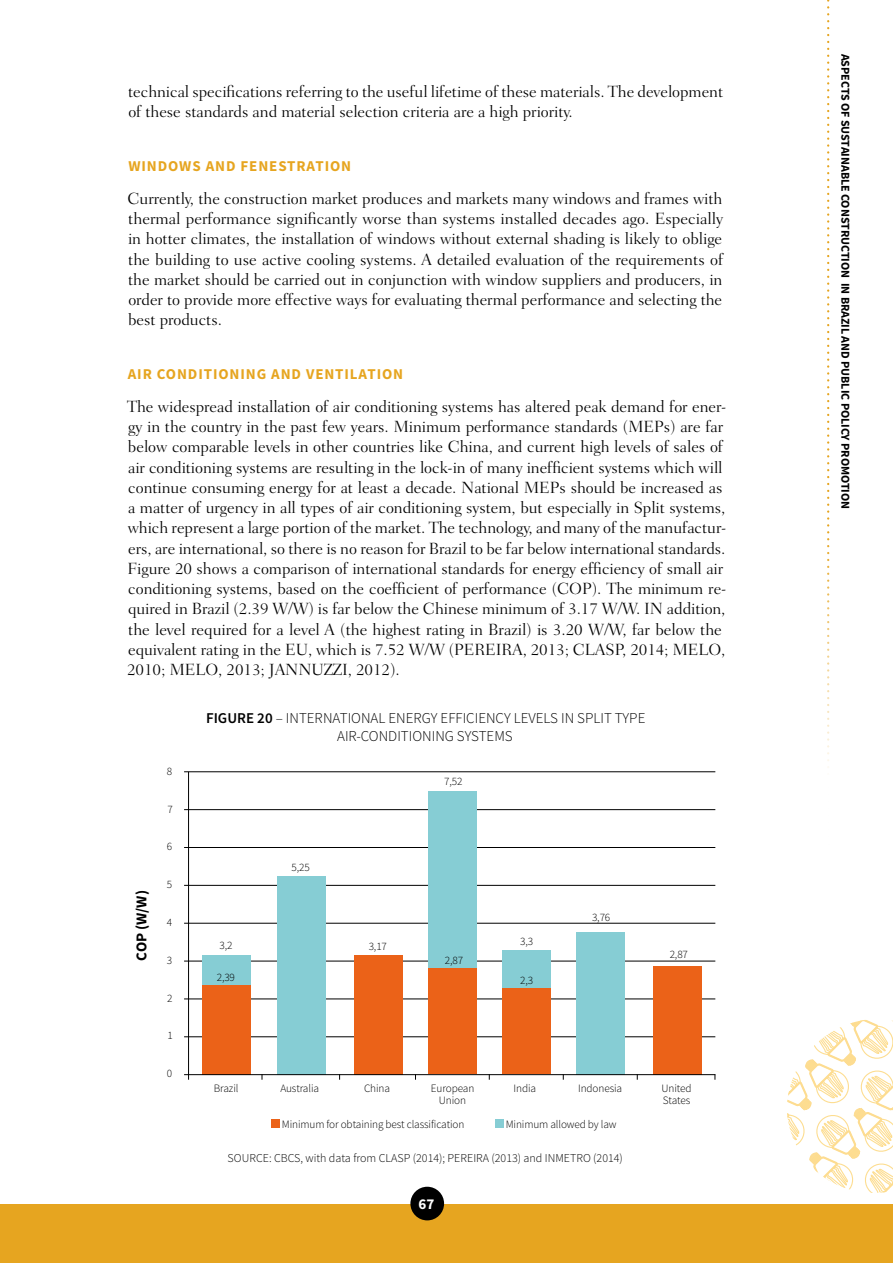
<style>
.page{position:relative;width:893px;height:1263px;background:#fff}
.page>*{position:absolute;margin:0;border:0;box-sizing:border-box;transform-origin:0 0}
.t1{font:300 16.5px/20.2px "Fairfield LT Std";letter-spacing:-.005em;color:#000}
.t2{font:300 15px/18px "Source Sans Pro";color:#000;text-align:center}
.t3{font:700 15px "Source Sans Pro";letter-spacing:.06em;color:#e6a520}
.t4{font:700 15px "Source Sans Pro";color:#000}
.t5{font:700 15px "Source Sans Pro";color:#fff}
.t6{font:300 12px "Source Sans Pro";color:#000}
.t7{font:700 12px "Source Sans Pro";letter-spacing:-.005em;color:#000}
.t8{font:300 11.25px/12px "Source Sans Pro";letter-spacing:-.01em;color:#000;text-align:center}
.s1{font-weight:600}
</style>
<div class="page">
<svg style="left:787px;top:1020px;width:106px;height:173px"></svg>
<div style="left:0;top:1204px;width:893px;height:59px;background:#e6a520"></div>
<svg style="left:827px;top:0;width:2px;height:768px"></svg>
<div style="left:410px;top:1187px;width:34px;height:33px;background:#000;border-radius:50%"></div>
<hr style="left:188px;top:772px;width:1px;height:308px;background:#000">
<hr style="left:184px;top:1036px;width:531px;height:1px;background:#000">
<hr style="left:184px;top:998px;width:531px;height:1px;background:#000">
<hr style="left:184px;top:961px;width:531px;height:1px;background:#000">
<hr style="left:184px;top:923px;width:531px;height:1px;background:#000">
<hr style="left:184px;top:885px;width:531px;height:1px;background:#000">
<hr style="left:184px;top:847px;width:531px;height:1px;background:#000">
<hr style="left:184px;top:771px;width:531px;height:1px;background:#000">
<hr style="left:184px;top:809px;width:531px;height:1px;background:#000">
<div style="left:271px;top:1120px;width:9px;height:8px;background:#eb6218"></div>
<div style="left:495px;top:1120px;width:9px;height:8px;background:#86cdd4"></div>
<div style="left:202px;top:984px;width:49px;height:91px;background:#eb6218"></div>
<div style="left:428px;top:967px;width:48px;height:107px;background:#eb6218"></div>
<div style="left:502px;top:987px;width:49px;height:87px;background:#eb6218"></div>
<div style="left:653px;top:966px;width:49px;height:108px;background:#eb6218"></div>
<div style="left:354px;top:955px;width:48px;height:120px;background:#eb6218"></div>
<div style="left:577px;top:932px;width:48px;height:143px;background:#86cdd4"></div>
<div style="left:277px;top:876px;width:49px;height:199px;background:#86cdd4"></div>
<div style="left:202px;top:955px;width:49px;height:29px;background:#86cdd4"></div>
<div style="left:428px;top:791px;width:48px;height:176px;background:#86cdd4"></div>
<div style="left:502px;top:950px;width:49px;height:38px;background:#86cdd4"></div>
<hr style="left:184px;top:1074px;width:531px;height:1px;background:#000">
<p class="t1" style="left:128px;top:82px;width:596px">technical specifications referring to the useful lifetime of these materials. The development of these standards and material selection criteria are a high priority.</p>
<p class="t3" style="left:128px;top:156px;width:224px">WINDOWS AND FENESTRATION</p>
<p class="t1" style="left:127px;top:188px;width:597px;text-align:justify">Currently, the construction market produces and markets many windows and frames with thermal performance significantly worse than systems installed decades ago. Especially in hotter climates, the installation of windows without external shading is likely to oblige the building to use active cooling systems. A detailed evaluation of the requirements of the market should be carried out in conjunction with window suppliers and producers, in order to provide more effective ways for evaluating thermal performance and selecting the best products.</p>
<p class="t3" style="left:128px;top:364px;width:277px">AIR CONDITIONING AND VENTILATION</p>
<p class="t1" style="left:127px;top:396px;width:601px">The widespread installation of air conditioning systems has altered peak demand for ener&shy;gy in the country in the past few years. Minimum performance standards (MEPs) are far below comparable levels in other countries like China, and current high levels of sales of air conditioning systems are resulting in the lock-in of many inefficient systems which will continue consuming energy for at least a decade. National MEPs should be increased as a matter of urgency in all types of air conditioning system, but especially in Split systems, which represent a large portion of the market. The technology, and many of the manufactur&shy;ers, are international, so there is no reason for Brazil to be far below international standards.<br>Figure 20 shows a comparison of international standards for energy efficiency of small air conditioning systems, based on the coefficient of performance (COP). The minimum re&shy;quired in Brazil (2.39 W/W) is far below the Chinese minimum of 3.17 W/W. IN addition, the level required for a level A (the highest rating in Brazil) is 3.20 W/W, far below the equivalent rating in the EU, which is 7.52 W/W (PEREIRA, 2013; CLASP, 2014; MELO, 2010; MELO, 2013; JANNUZZI, 2012).</p>
<p class="t2" style="left:206px;top:709px;width:441px"><span class="s1">FIGU RE 20</span> – INTERNATIONAL ENERGY EFFICIENCY LEVELS IN SPLIT TYPE<br>AIR-CONDITIONING SYSTEMS</p>
<p class="t4" style="left:132px;top:960px;width:72px;rotate:-90deg">COP (W/W)</p>
<p class="t8" style="left:167px;top:765px;width:7px">8</p>
<p class="t8" style="left:167px;top:803px;width:7px">7</p>
<p class="t8" style="left:167px;top:841px;width:7px">6</p>
<p class="t8" style="left:167px;top:878px;width:7px">5</p>
<p class="t8" style="left:167px;top:916px;width:7px">4</p>
<p class="t8" style="left:167px;top:954px;width:7px">3</p>
<p class="t8" style="left:167px;top:992px;width:7px">2</p>
<p class="t8" style="left:167px;top:1030px;width:7px">1</p>
<p class="t8" style="left:167px;top:1067px;width:7px">0</p>
<p class="t8" style="left:220px;top:939px;width:15px">3,2</p>
<p class="t8" style="left:217px;top:972px;width:20px">2,39</p>
<p class="t8" style="left:292px;top:862px;width:20px">5,25</p>
<p class="t8" style="left:444px;top:775px;width:20px">7,52</p>
<p class="t8" style="left:369px;top:940px;width:20px">3,17</p>
<p class="t8" style="left:520px;top:935px;width:15px">3,3</p>
<p class="t8" style="left:445px;top:954px;width:20px">2,87</p>
<p class="t8" style="left:520px;top:974px;width:15px">2,3</p>
<p class="t8" style="left:592px;top:911px;width:20px">3,76</p>
<p class="t8" style="left:670px;top:949px;width:20px">2,87</p>
<p class="t8" style="left:214px;top:1082px;width:26px">Brazil</p>
<p class="t8" style="left:280px;top:1082px;width:40px">Australia</p>
<p class="t8" style="left:364px;top:1082px;width:28px">China</p>
<p class="t8" style="left:431px;top:1082px;width:45px">European<br>Union</p>
<p class="t8" style="left:514px;top:1082px;width:24px">India</p>
<p class="t8" style="left:578px;top:1082px;width:46px">Indonesia</p>
<p class="t8" style="left:662px;top:1082px;width:32px;text-align:left">United<br>States</p>
<p class="t8" style="left:282px;top:1118px;width:184px">Minimum for obtaining best classification</p>
<p class="t8" style="left:506px;top:1118px;width:112px">Minimum allowed by law</p>
<p class="t6" style="left:228px;top:1150px;width:397px">SOURCE: CBCS, with data from CLASP (2014); PEREIRA (2013) and INMETRO (2014)</p>
<p class="t5" style="left:418px;top:1194px;width:17px">67</p>
<p class="t7" style="left:853px;top:54px;width:457px;rotate:90deg">ASPECTS OF SUSTAINABLE CONSTRUCTION IN BRAZIL AND PUBLIC POLICY PROMOTION</p>
</div>
